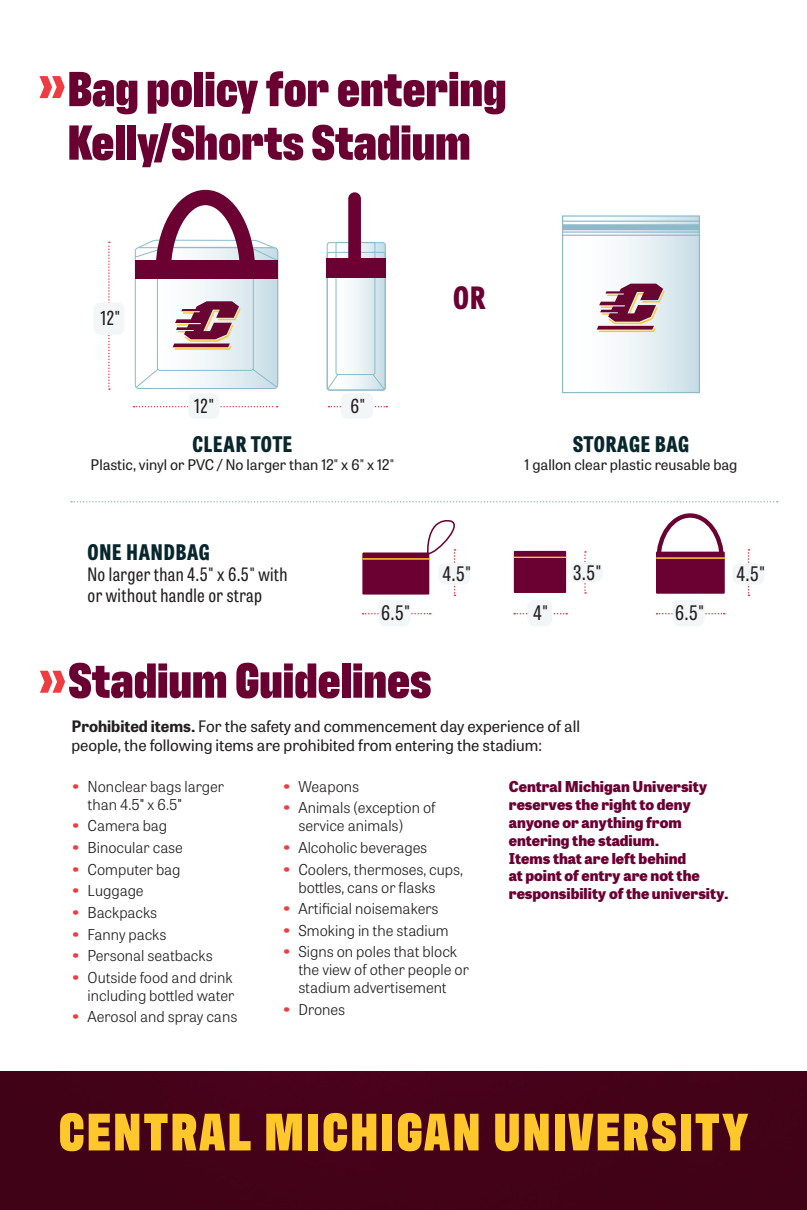
<style>
.page{position:relative;width:807px;height:1210px;background:#fff}
.page>*{position:absolute;margin:0;border:0;box-sizing:border-box;transform-origin:0 0}
.Headline_180{font:900 54px "Antarctican Headline";letter-spacing:.05em;color:#fec82d}
.t1{font:900 50.36px/53.5px "Antarctican Headline";color:#6a0032}
.t2{font:800 30.68px "Tablet Gothic Condensed";color:#6b0033}
.t3{font:800 21.48px "Tablet Gothic Condensed";letter-spacing:.04em;color:#07272d}
.t4{font:19.96px "Tablet Gothic Condensed";color:#231f20}
.t5{font:19.24px "Tablet Gothic Condensed";color:#231f20}
.t6{font:18.4px/20.9px "Tablet Gothic Condensed";letter-spacing:.02em;color:#231f20}
.t7{font:15.76px/18.9px "Tablet Gothic";color:#231f20}
.t8{font:300 14.96px/18px "Tablet Gothic";color:#231f20}
.t9{font:800 14.96px/18px "Tablet Gothic";color:#6b0033}
.t10{font:14.56px "Tablet Gothic";color:#231f20}
.s1{font-family:"Tablet Gothic Condensed"}
.s2{font-weight:700}
.s3{font-weight:800;font-size:16.16px;color:#ee3d41}
.s4{font-family:"Tablet Gothic Condensed";font-weight:400}
</style>
<div class="page">
<div style="left:0;top:1071px;width:806px;height:139px;background:#430218"></div>
<svg style="left:39px;top:76px;width:26px;height:22px"></svg>
<svg style="left:71px;top:501px;width:706px;height:1px"></svg>
<img style="left:329px;top:244px;width:54px;height:129px">
<div style="left:327px;top:252px;width:58px;height:138px;border:1px solid #8cbac9;border-radius:2px"></div>
<div style="left:336px;top:242px;width:39px;height:133px;border:1px solid #8cbac9;border-radius:2px"></div>
<svg style="left:326px;top:373px;width:59px;height:17px"></svg>
<div style="left:326px;top:258px;width:59px;height:19px;background:#6b0033"></div>
<div style="left:348px;top:192px;width:13px;height:71px;background:#6b0033;border-radius:6px"></div>
<svg style="left:133px;top:406px;width:144px;height:1px"></svg>
<svg style="left:328px;top:406px;width:59px;height:1px"></svg>
<svg style="left:108px;top:242px;width:2px;height:148px"></svg>
<div style="left:93px;top:302px;width:31px;height:33px;background:#f3f6f7;border-radius:7px"></div>
<div style="left:188px;top:393px;width:31px;height:26px;background:#f3f6f7;border-radius:7px"></div>
<div style="left:341px;top:393px;width:32px;height:26px;background:#f3f6f7;border-radius:7px"></div>
<div style="left:362px;top:552px;width:67px;height:42px;background:#6b0033"></div>
<hr style="left:362px;top:558px;width:67px;height:2px;background:#ffc72e">
<div style="left:513px;top:551px;width:53px;height:42px;background:#6b0033"></div>
<hr style="left:514px;top:556px;width:52px;height:2px;background:#ffc72e">
<svg style="left:657px;top:513px;width:68px;height:51px"></svg>
<div style="left:656px;top:551px;width:68px;height:43px;background:#6b0033"></div>
<hr style="left:656px;top:557px;width:68px;height:2px;background:#ffc72e">
<svg style="left:362px;top:613px;width:68px;height:1px"></svg>
<svg style="left:425px;top:520px;width:44px;height:76px"></svg>
<div style="left:378px;top:600px;width:32px;height:26px;background:#f3f6f7;border-radius:7px"></div>
<div style="left:438px;top:563px;width:32px;height:21px;background:#f3f6f7;border-radius:7px"></div>
<svg style="left:656px;top:613px;width:68px;height:1px"></svg>
<svg style="left:747px;top:549px;width:2px;height:47px"></svg>
<div style="left:672px;top:600px;width:32px;height:26px;background:#f3f6f7;border-radius:7px"></div>
<div style="left:732px;top:563px;width:32px;height:21px;background:#f3f6f7;border-radius:7px"></div>
<svg style="left:514px;top:613px;width:53px;height:1px"></svg>
<svg style="left:584px;top:551px;width:2px;height:42px"></svg>
<div style="left:527px;top:600px;width:25px;height:26px;background:#f3f6f7;border-radius:7px"></div>
<div style="left:570px;top:562px;width:32px;height:20px;background:#f3f6f7;border-radius:7px"></div>
<svg style="left:134px;top:189px;width:144px;height:200px"></svg>
<div style="left:562px;top:215px;width:138px;height:178px;border:1px solid #8cbac9"></div>
<div style="left:562px;top:224px;width:137px;height:6px;background:#8cbac9"></div>
<hr style="left:562px;top:221px;width:137px;height:1px;background:#8cbac9">
<hr style="left:562px;top:231px;width:137px;height:2px;background:#8cbac9">
<hr style="left:562px;top:235px;width:137px;height:1px;background:#8cbac9">
<svg style="left:596px;top:284px;width:68px;height:48px"></svg>
<svg style="left:40px;top:671px;width:25px;height:22px"></svg>
<p class="t1" style="left:68px;top:59px;width:440px">Bag policy for entering<br>Kelly/Shorts Stadium</p>
<p class="t5" style="left:100px;top:305px;width:21px">12"</p>
<p class="t2" style="left:453px;top:274px;width:34px">OR</p>
<p class="t5" style="left:194px;top:393px;width:21px">12"</p>
<p class="t5" style="left:350px;top:393px;width:16px">6"</p>
<p class="t3" style="left:192px;top:428px;width:101px">CLEAR TOTE</p>
<p class="t10" style="left:91px;top:454px;width:305px">Plastic, vinyl or PVC / No larger than 12<span class="s1">"</span> x 6<span class="s1">"</span> x 12<span class="s1">"</span></p>
<p class="t3" style="left:87px;top:536px;width:124px">ONE HANDBAG</p>
<p class="t6" style="left:87px;top:563px;width:201px">No larger than 4.5" x 6.5" with or without handle or strap</p>
<p class="t4" style="left:381px;top:599px;width:31px">6.5"</p>
<p class="t4" style="left:442px;top:560px;width:30px">4.5"</p>
<p class="t1" style="left:68px;top:650px;width:364px">Stadium Guidelines</p>
<p class="t3" style="left:572px;top:428px;width:118px">STORAGE BAG</p>
<p class="t10" style="left:524px;top:454px;width:214px">1 gallon clear plastic reusable bag</p>
<p class="t4" style="left:533px;top:599px;width:17px">4"</p>
<p class="t4" style="left:573px;top:559px;width:30px">3.5"</p>
<p class="t4" style="left:675px;top:599px;width:31px">6.5"</p>
<p class="t4" style="left:736px;top:560px;width:30px">4.5"</p>
<p class="t7" style="left:71px;top:716px;width:510px"><span class="s2">Prohibited items.</span> For the safety and commencement day experience of all people, the following items are prohibited from entering the stadium:</p>
<p class="t9" style="left:508px;top:776px;width:200px">Central Michigan University reserves the right to deny anyone or anything from entering the stadium.</p>
<p class="t9" style="left:508px;top:848px;width:221px">Items that are left behind<br>at point of entry are not the responsibility of the university.</p>
<p class="t8" style="left:87px;top:776px;width:138px;text-indent:-15px"><span class="s3">•</span> Nonclear bags larger than 4.5<span class="s4">"</span> x 6.5<span class="s4">"</span></p>
<p class="t8" style="left:72px;top:816px;width:96px"><span class="s3">•</span> Camera bag</p>
<p class="t8" style="left:72px;top:838px;width:112px"><span class="s3">•</span> Binocular case</p>
<p class="t8" style="left:72px;top:859px;width:109px"><span class="s3">•</span> Computer bag</p>
<p class="t8" style="left:72px;top:881px;width:73px"><span class="s3">•</span> Luggage</p>
<p class="t8" style="left:72px;top:903px;width:86px"><span class="s3">•</span> Backpacks</p>
<p class="t8" style="left:72px;top:924px;width:96px"><span class="s3">•</span> Fanny packs</p>
<p class="t8" style="left:72px;top:946px;width:142px"><span class="s3">•</span> Personal seatbacks</p>
<p class="t8" style="left:72px;top:968px;width:163px;text-align:right"><span class="s3">•</span> Outside food and drink including bottled water</p>
<p class="t8" style="left:72px;top:1007px;width:166px"><span class="s3">•</span> Aerosol and spray cans</p>
<p class="t8" style="left:283px;top:776px;width:78px"><span class="s3">•</span> Weapons</p>
<p class="t8" style="left:298px;top:798px;width:139px;text-indent:-15px"><span class="s3">•</span> Animals (exception of service animals)</p>
<p class="t8" style="left:283px;top:838px;width:146px"><span class="s3">•</span> Alcoholic beverages</p>
<p class="t8" style="left:298px;top:859px;width:166px;text-indent:-15px"><span class="s3">•</span> Coolers, thermoses, cups, bottles, cans or flasks</p>
<p class="t8" style="left:283px;top:899px;width:157px"><span class="s3">•</span> Artificial noisemakers</p>
<p class="t8" style="left:283px;top:921px;width:167px"><span class="s3">•</span> Smoking in the stadium</p>
<p class="t8" style="left:298px;top:942px;width:172px;text-indent:-15px"><span class="s3">•</span> Signs on poles that block the view of other people or stadium advertisement</p>
<p class="t8" style="left:283px;top:1000px;width:64px"><span class="s3">•</span> Drones</p>
<p class="Headline_180" style="left:59px;top:1093px;width:690px">CENTRAL MICHIGAN UNIVERSITY</p>
</div>
